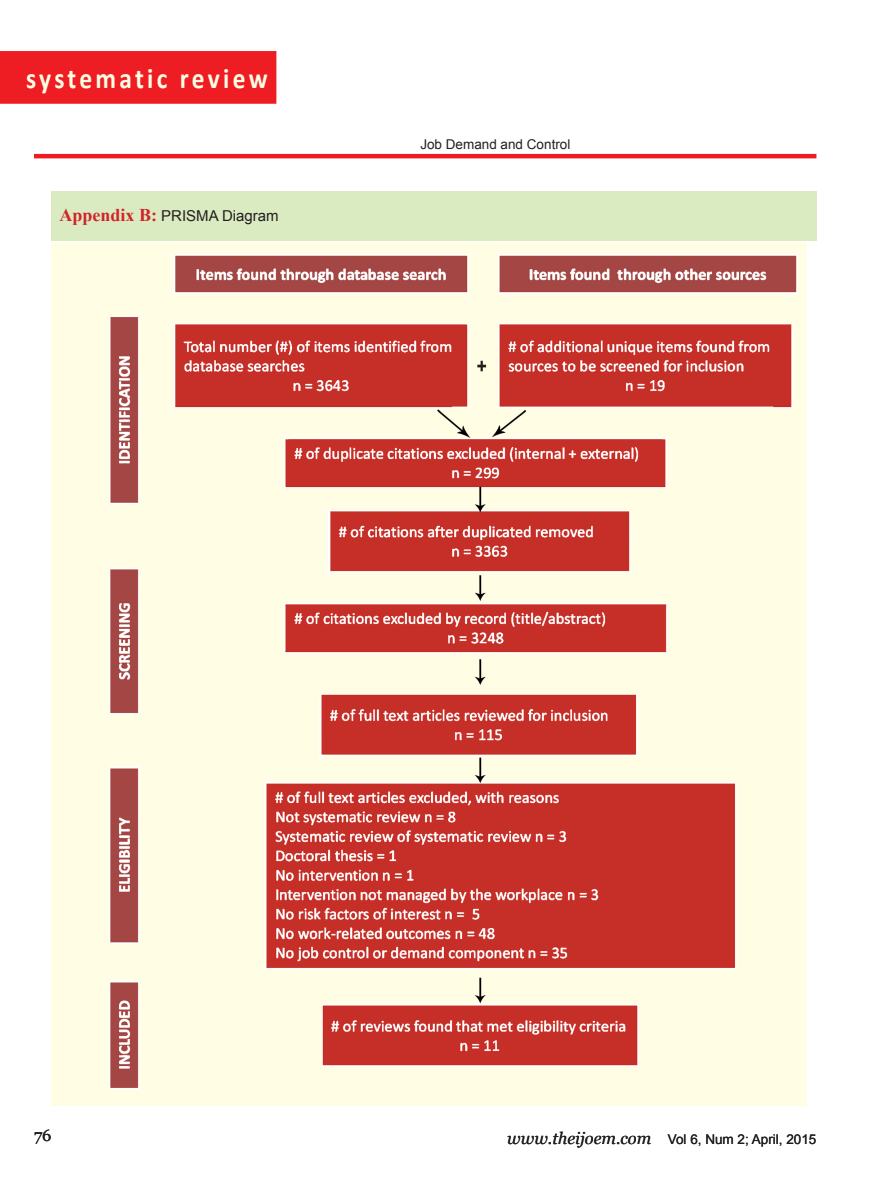
<style>
.page{position:relative;width:893px;height:1191px;background:#fff}
.page>*{position:absolute;margin:0;border:0;box-sizing:border-box;transform-origin:0 0}
.t1{font:700 28.8px "Calibri";letter-spacing:.125em;color:#fffce4;scale:.88 1}
.t2{font:16.5px "Georgia";color:#231f20}
.Legend{font:15px "Arial";color:#231f20}
.Running_Title{font:13.5px "Arial";color:#231f20}
.s1{font-family:"Times New Roman";font-weight:700;font-size:18px;color:#d1232a}
.s2{font-family:"Georgia";font-style:italic;font-size:16.5px}
</style>
<div class="page">
<hr style="left:34px;top:154px;width:782px;height:4px;background:#ee1d23">
<div style="left:0;top:51px;width:276px;height:53px;background:#ee1d23"></div>
<div style="left:51px;top:191px;width:765px;height:50px;background:#daeac1"></div>
<img style="left:51px;top:242px;width:756px;height:864px">
<h1 class="t1" style="left:26px;top:60px;width:276px">systematic review</h1>
<p class="Legend" style="left:60px;top:205px;width:221px"><span class="s1">Appendix B:</span> PRISMA Diagram</p>
<p class="Running_Title" style="left:420px;top:136px;width:152px">Job Demand and Control</p>
<p class="t2" style="left:34px;top:1126px;width:19px">76</p>
<p class="Running_Title" style="left:507px;top:1130px;width:311px"><span class="s2">www.theijoem.com</span> Vol 6, Num 2; April, 2015</p>
</div>
